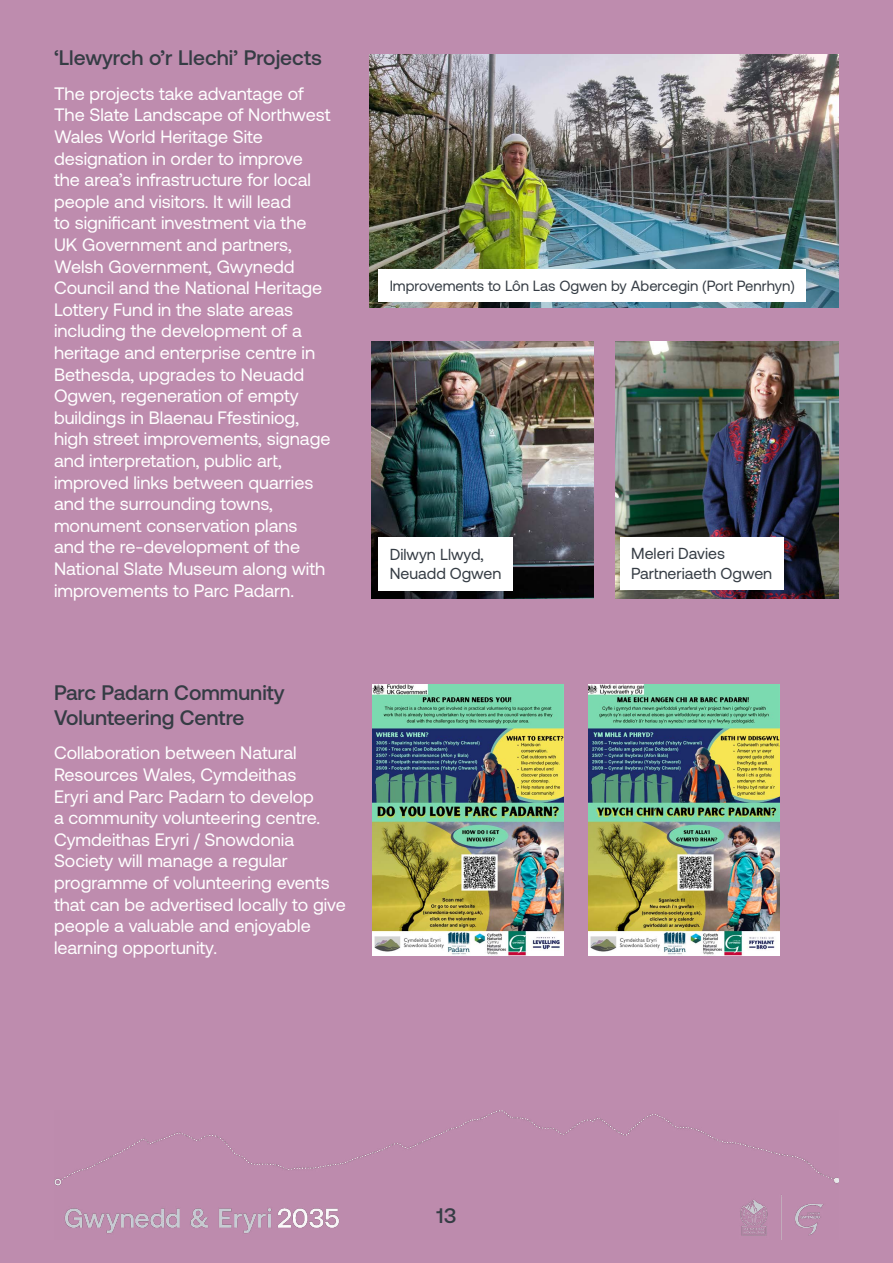
<style>
.page{position:relative;width:893px;height:1263px;background:#be8cae}
.page>*{position:absolute;margin:0;border:0;box-sizing:border-box;transform-origin:0 0}
.t1{font:500 21px/25.2px "Aeonik";color:#353c44}
.t2{font:18px/21.6px "Aeonik";color:#fff}
.t3{font:15.9px/19.2px "Aeonik";color:#353c44}
.t4{font:14.85px "Aeonik";color:#353c44}
</style>
<div class="page">
<img style="left:370px;top:54px;width:468px;height:254px">
<img style="left:371px;top:341px;width:222px;height:258px">
<img style="left:616px;top:341px;width:222px;height:258px">
<img style="left:372px;top:685px;width:191px;height:270px">
<img style="left:589px;top:685px;width:191px;height:270px">
<img style="left:54px;top:1111px;width:785px;height:128px">
<div style="left:378px;top:269px;width:428px;height:33px;background:#fff"></div>
<div style="left:378px;top:537px;width:135px;height:53px;background:#fff"></div>
<div style="left:620px;top:537px;width:164px;height:53px;background:#fff"></div>
<p class="t1" style="left:54px;top:45px;width:269px">‘Llewyrch o’r Llechi’ Projects</p>
<p class="t2" style="left:54px;top:83px;width:278px">The projects take advantage of<br>The Slate Landscape of Northwest<br>Wales World Heritage Site designation in order to improve the area’s infrastructure for local people and visitors. It will lead<br>to significant investment via the<br>UK Government and partners,<br>Welsh Government, Gwynedd<br>Council and the National Heritage<br>Lottery Fund in the slate areas including the development of a heritage and enterprise centre in<br>Bethesda, upgrades to Neuadd<br>Ogwen, regeneration of empty buildings in Blaenau Ffestiniog, high street improvements, signage and interpretation, public art, improved links between quarries and the surrounding towns, monument conservation plans and the re-development of the<br>National Slate Museum along with improvements to Parc Padarn.</p>
<p class="t1" style="left:54px;top:680px;width:232px">Parc Padarn Community<br>Volunteering Centre</p>
<p class="t2" style="left:54px;top:742px;width:293px">Collaboration between Natural<br>Resources Wales, Cymdeithas<br>Eryri and Parc Padarn to develop<br>a community volunteering centre.<br>Cymdeithas Eryri / Snowdonia<br>Society will manage a regular programme of volunteering events that can be advertised locally to give people a valuable and enjoyable learning opportunity.</p>
<p class="t4" style="left:390px;top:277px;width:407px">Improvements to Lôn Las Ogwen by Abercegin (Port Penrhyn)</p>
<p class="t3" style="left:390px;top:544px;width:113px">Dilwyn Llwyd,<br>Neuadd Ogwen</p>
<p class="t3" style="left:631px;top:544px;width:142px">Meleri Davies<br>Partneriaeth Ogwen</p>
<p class="t1" style="left:436px;top:1203px;width:21px">13</p>
</div>
